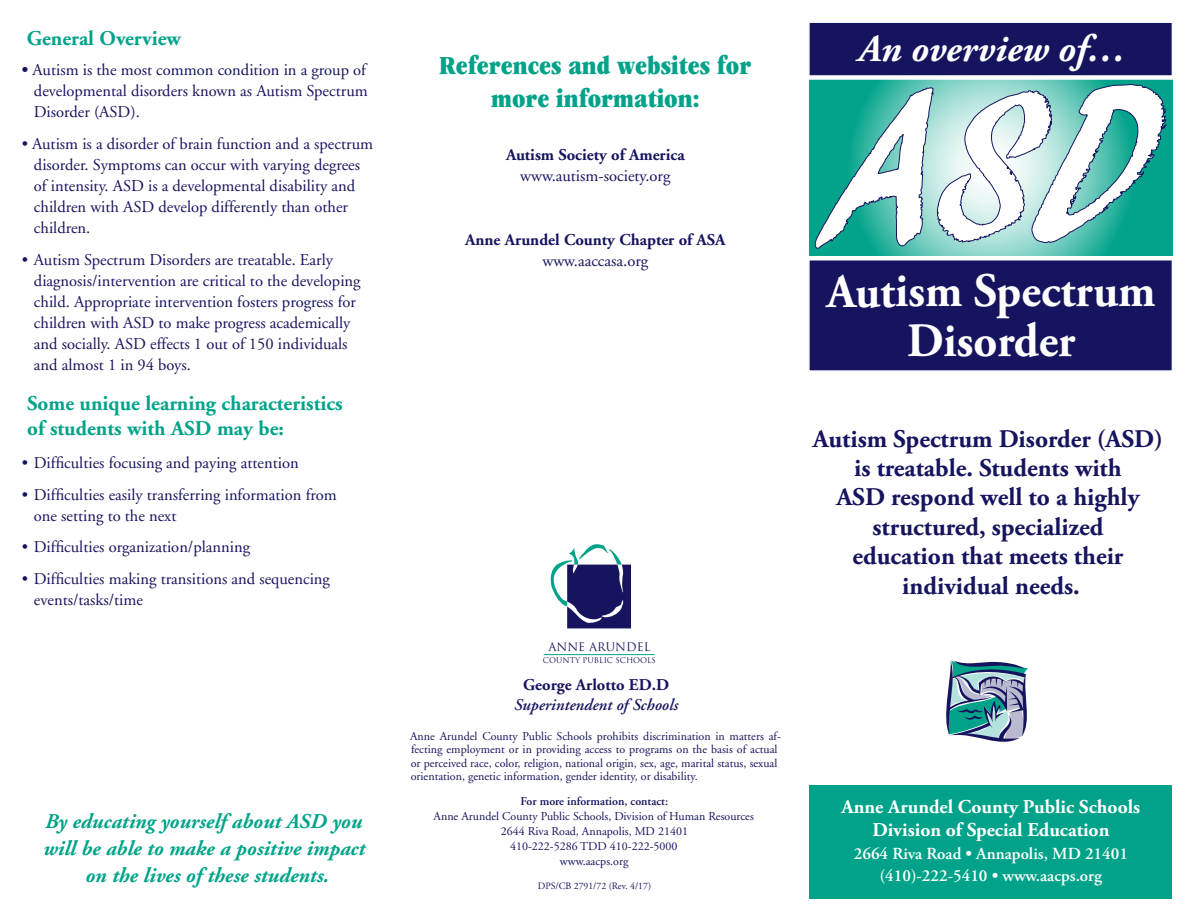
<style>
.page{position:relative;width:1188px;height:918px;background:#fff}
.page>*{position:absolute;margin:0;border:0;box-sizing:border-box;transform-origin:0 0}
.t1{font:700 48px/49.5px "Adobe Garamond Pro";color:#fff;text-align:center}
.t2{font:italic 700 38.4px "Adobe Garamond Pro";color:#fff}
.t3{font:ultra-condensed 27px/33px "Garamond";color:#00a389;text-align:center}
.t4{font:700 25.35px/29.4px "Adobe Garamond Pro";color:#16145f;text-align:center}
.t5{font:italic 700 21px/27px "Adobe Garamond";color:#00a389;text-align:center}
.t6{font:700 21px/25.5px "Adobe Garamond";color:#00a389}
.t7{font:700 19.5px/23.4px "Adobe Garamond Pro";color:#fff;text-align:center}
.t8{font:600 16.8px/22.5px "Adobe Garamond Pro";color:#fff;text-align:center}
.t9{font:16.5px/21px "Adobe Garamond";color:#16145f}
.t10{font:700 16.5px "Adobe Garamond";color:#16145f}
.t11{font:italic 600 16.5px "Adobe Garamond";color:#16145f}
.t12{font:12px/13.5px "Adobe Garamond";color:#16145f}
.t13{font:600 12px "Adobe Garamond";color:#16145f}
.t14{font:11.55px "Trajan";color:#16145f}
.t15{font:9.75px "Adobe Garamond";color:#16145f}
.t16{font:7.65px "Trajan";color:#16145f}
.s1{font-weight:700}
</style>
<div class="page">
<svg style="left:946px;top:660px;width:82px;height:82px;background:#739bad"></svg>
<div style="left:809px;top:22px;width:363px;height:349px;background:#16145f"></div>
<svg style="left:809px;top:80px;width:363px;height:176px;background:#2eb39e"></svg>
<div style="left:809px;top:785px;width:363px;height:113px;background:#00a389"></div>
<div style="left:799px;top:75px;width:383px;height:5px;background:#fff"></div>
<hr style="left:799px;top:256px;width:383px;height:4px;background:#fff">
<svg style="left:814px;top:84px;width:354px;height:165px;background:#94d1cb"></svg>
<hr style="left:544px;top:654px;width:111px;height:1px;background:#00a389">
<svg style="left:550px;top:544px;width:81px;height:84px"></svg>
<p class="t6" style="left:27px;top:26px;width:156px">General Overview</p>
<p class="t9" style="left:34px;top:60px;width:335px;text-align:justify;text-indent:-12px"><span class="s1">•</span> Autism is the most common condition in a group of developmental disorders known as Autism Spectrum Disorder (ASD).</p>
<p class="t9" style="left:34px;top:134px;width:341px;text-indent:-12px">• Autism is a disorder of brain function and a spectrum disorder. Symptoms can occur with varying degrees of intensity. ASD is a developmental disability and children with ASD develop differently than other children.</p>
<p class="t9" style="left:34px;top:250px;width:328px;text-indent:-12px">• Autism Spectrum Disorders are treatable. Early diagnosis/intervention are critical to the developing child. Appropriate intervention fosters progress for children with ASD to make progress academically and socially. ASD effects 1 out of 150 individuals and almost 1 in 94 boys.</p>
<p class="t6" style="left:27px;top:391px;width:317px">Some unique learning characteristics of students with ASD may be:</p>
<p class="t9" style="left:22px;top:452px;width:279px">• Difficulties focusing and paying attention</p>
<p class="t9" style="left:34px;top:484px;width:304px;text-indent:-12px">• Difficulties easily transferring information from one setting to the next</p>
<p class="t9" style="left:22px;top:537px;width:230px">• Difficulties organization/planning</p>
<p class="t9" style="left:34px;top:569px;width:298px;text-indent:-12px">• Difficulties making transitions and sequencing events/tasks/time</p>
<p class="t5" style="left:43px;top:808px;width:323px">By educating yourself about ASD you will be able to make a positive impact on the lives of these students.</p>
<h3 class="t3" style="left:439px;top:49px;width:314px">References and websites for more information:</h3>
<p class="t10" style="left:506px;top:146px;width:180px">Autism Society of America</p>
<p class="t9" style="left:520px;top:166px;width:152px">www.autism-society.org</p>
<p class="t10" style="left:465px;top:231px;width:262px">Anne Arundel County Chapter of ASA</p>
<p class="t9" style="left:542px;top:251px;width:107px">www.aaccasa.org</p>
<p class="t14" style="left:548px;top:640px;width:104px">ANNE ARUNDEL</p>
<p class="t16" style="left:543px;top:656px;width:115px">COUNTY PUBLIC SCHOOLS</p>
<p class="t10" style="left:523px;top:676px;width:147px">George Arlotto ED.D</p>
<p class="t11" style="left:514px;top:696px;width:165px">Superintendent of Schools</p>
<p class="t12" style="left:410px;top:730px;width:372px">Anne Arundel County Public Schools prohibits discrimination in matters af&shy;fecting employment or in providing access to programs on the basis of actual or perceived race, color, religion, national origin, sex, age, marital status, sexual orientation, genetic information, gender identity, or disability.</p>
<p class="t13" style="left:521px;top:794px;width:149px">For more information, contact:</p>
<p class="t12" style="left:434px;top:809px;width:322px;line-height:15px;text-align:center">Anne Arundel County Public Schools, Division of Human Resources 2644 Riva Road, Annapolis, MD 21401<br>410-222-5286 TDD 410-222-5000<br>www.aacps.org</p>
<p class="t15" style="left:538px;top:881px;width:115px">DPS/CB 2791/72 (Rev. 4/17)</p>
<h2 class="t2" style="left:858px;top:26px;width:269px">An overview of…</h2>
<h1 class="t1" style="left:827px;top:267px;width:331px">Autism Spectrum<br>Disorder</h1>
<h3 class="t4" style="left:813px;top:424px;width:351px">Autism Spectrum Disorder (ASD) is treatable. Students with<br>ASD respond well to a highly structured, specialized<br>education that meets their individual needs.</h3>
<p class="t7" style="left:842px;top:795px;width:300px">Anne Arundel County Public Schools<br>Division of Special Education</p>
<p class="t8" style="left:854px;top:842px;width:276px">2664 Riva Road • Annapolis, MD 21401 (410)-222-5410 • www.aacps.org</p>
</div>
